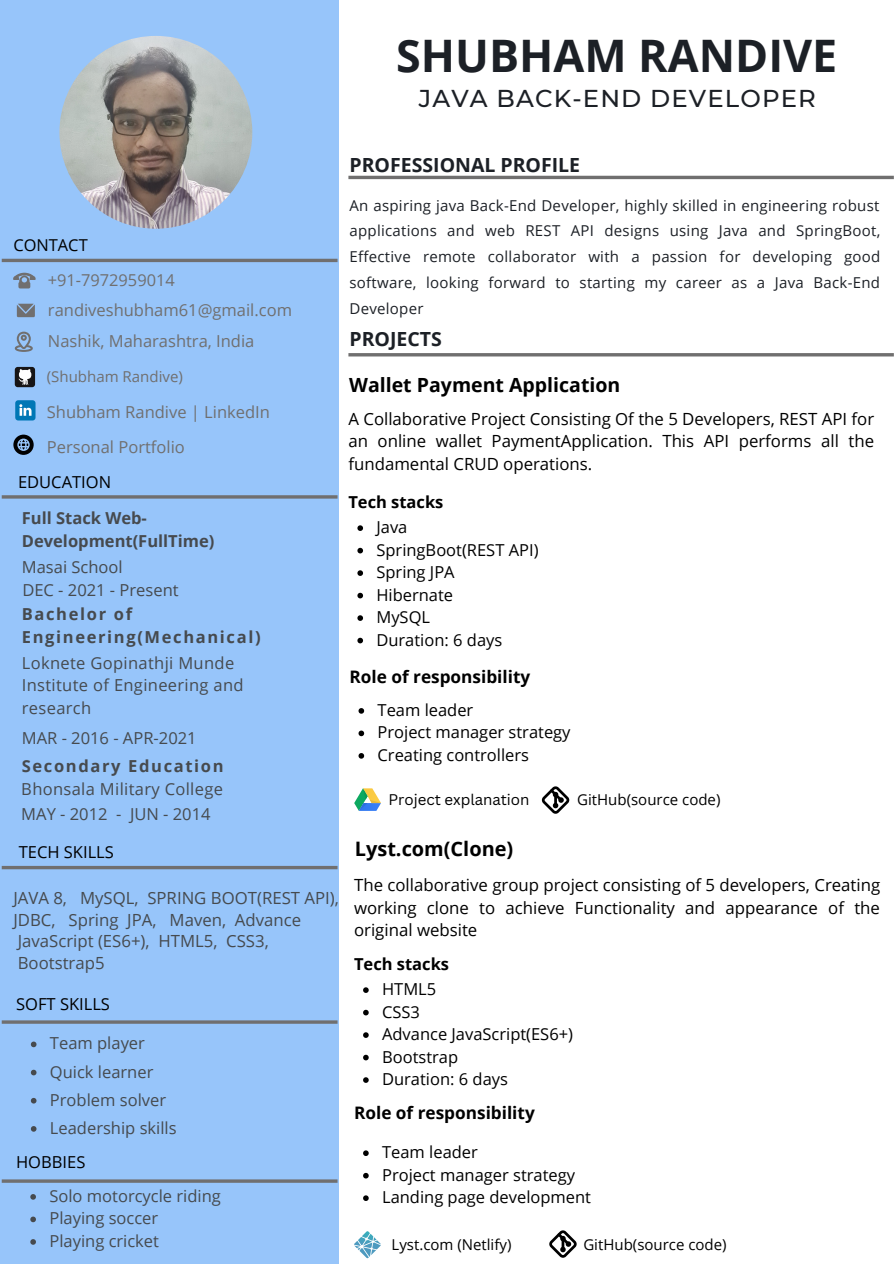
<style>
.page{position:relative;width:894px;height:1264px;background:#fff}
.page>*{position:absolute;margin:0;border:0;box-sizing:border-box;transform-origin:0 0}
.t1{font:700 44.85px "Open Sans";color:#1c2026}
.t2{font:500 24.3px "Montserrat";letter-spacing:.045em;color:#1c2026}
.t3{font:700 19.95px "Open Sans";color:#000}
.t4{font:700 19.5px "Open Sans";color:#1c2026}
.t5{font:700 19.5px "Open Sans";color:#000}
.t6{font:700 17.25px "Open Sans";color:#000}
.t7{font:16.8px/22.5px "Open Sans";color:#000;text-align:justify}
.t8{font:16.8px/21.8px "Open Sans";color:#464a4e}
.t9{font:16.5px/22.5px "Open Sans";color:#000}
.t10{font:16.5px/28.2px "Open Sans";color:#464a4e}
.t11{font:16.5px/22.5px "Open Sans";letter-spacing:.02em;color:#464a4e}
.t12{font:16.5px/35px "Open Sans";color:#706f6f}
.t13{font:700 16.5px/22.5px "Open Sans";letter-spacing:.1em;color:#464a4e}
.t14{font:700 16.5px/22.5px "Open Sans";color:#464a4e}
.t15{font:700 16.5px "Open Sans";color:#000}
.t16{font:16.35px "Open Sans";color:#706f6f}
.t17{font:16.35px "Open Sans";color:#000}
.t18{font:15px/26px "Open Sans";letter-spacing:.02em;color:#1c2026;text-align:justify}
.t19{font:15px "Open Sans";color:#000}
.t20{font:15px "Canva Sans";color:#000}
.t21{font:15px "Open Sans";color:#706f6f}
</style>
<div class="page">
<div style="left:1px;top:0;width:338px;height:1263px;background:#97c5fa"></div>
<hr style="left:348px;top:176px;width:545px;height:3px;background:#706f6f">
<hr style="left:348px;top:353px;width:545px;height:3px;background:#706f6f">
<svg style="left:2px;top:865px;width:335px;height:4px"></svg>
<hr style="left:2px;top:259px;width:335px;height:3px;background:#706f6f">
<hr style="left:2px;top:1179px;width:335px;height:3px;background:#706f6f">
<img style="left:59px;top:36px;width:193px;height:193px;border-radius:50%">
<svg style="left:17px;top:304px;width:18px;height:13px"></svg>
<svg style="left:13px;top:273px;width:23px;height:15px"></svg>
<svg style="left:15px;top:331px;width:18px;height:21px"></svg>
<svg style="left:15px;top:400px;width:21px;height:20px"></svg>
<svg style="left:15px;top:367px;width:20px;height:20px"></svg>
<svg style="left:13px;top:434px;width:21px;height:21px"></svg>
<hr style="left:2px;top:495px;width:335px;height:3px;background:#706f6f">
<hr style="left:2px;top:1020px;width:335px;height:3px;background:#706f6f">
<svg style="left:549px;top:1230px;width:27px;height:27px"></svg>
<svg style="left:354px;top:1231px;width:27px;height:27px"></svg>
<svg style="left:541px;top:786px;width:28px;height:27px"></svg>
<svg style="left:354px;top:788px;width:27px;height:23px"></svg>
<svg style="left:31px;top:1041px;width:5px;height:6px"></svg>
<svg style="left:31px;top:1069px;width:5px;height:6px"></svg>
<svg style="left:31px;top:1097px;width:5px;height:6px"></svg>
<svg style="left:31px;top:1126px;width:5px;height:5px"></svg>
<svg style="left:30px;top:1194px;width:6px;height:5px"></svg>
<svg style="left:30px;top:1216px;width:6px;height:6px"></svg>
<svg style="left:30px;top:1239px;width:6px;height:5px"></svg>
<svg style="left:363px;top:987px;width:5px;height:5px"></svg>
<svg style="left:363px;top:1009px;width:5px;height:6px"></svg>
<svg style="left:363px;top:1032px;width:5px;height:5px"></svg>
<svg style="left:363px;top:1054px;width:5px;height:6px"></svg>
<svg style="left:363px;top:1077px;width:5px;height:5px"></svg>
<svg style="left:363px;top:1150px;width:5px;height:5px"></svg>
<svg style="left:363px;top:1172px;width:5px;height:6px"></svg>
<svg style="left:363px;top:1195px;width:5px;height:5px"></svg>
<svg style="left:357px;top:525px;width:6px;height:6px"></svg>
<svg style="left:357px;top:548px;width:6px;height:5px"></svg>
<svg style="left:357px;top:570px;width:6px;height:6px"></svg>
<svg style="left:357px;top:593px;width:6px;height:5px"></svg>
<svg style="left:357px;top:615px;width:6px;height:6px"></svg>
<svg style="left:357px;top:637px;width:6px;height:6px"></svg>
<svg style="left:358px;top:708px;width:6px;height:5px"></svg>
<svg style="left:358px;top:730px;width:6px;height:6px"></svg>
<svg style="left:358px;top:753px;width:6px;height:5px"></svg>
<h1 class="t1" style="left:396px;top:24px;width:442px">SHUBHAM RANDIVE</h1>
<h2 class="t2" style="left:418px;top:84px;width:398px">JAVA BACK-END DEVELOPER</h2>
<p class="t17" style="left:13px;top:234px;width:76px">CONTACT</p>
<p class="t16" style="left:48px;top:269px;width:129px">+91-7972959014</p>
<p class="t12" style="left:48px;top:292px;width:245px">randiveshubham61@gmail.com</p>
<p class="t12" style="left:48px;top:323px;width:208px">Nashik, Maharashtra, India</p>
<p class="t21" style="left:47px;top:366px;width:137px">(Shubham Randive)</p>
<p class="t12" style="left:47px;top:393px;width:224px">Shubham Randive | LinkedIn<br>Personal Portfolio</p>
<p class="t9" style="left:18px;top:470px;width:95px">EDUCATION</p>
<p class="t14" style="left:22px;top:506px;width:194px">Full Stack Web-<br>Development(FullTime)</p>
<p class="t10" style="left:22px;top:554px;width:158px;line-height:23.7px">Masai School<br>DEC - 2021 - Present</p>
<p class="t13" style="left:22px;top:602px;width:240px">Bachelor of<br>Engineering(Mechanical)</p>
<p class="t11" style="left:22px;top:651px;width:223px">Loknete Gopinathji Munde<br>Institute of Engineering and research</p>
<p class="t10" style="left:22px;top:723px;width:176px">MAR - 2016 - APR-2021</p>
<p class="t13" style="left:22px;top:754px;width:203px">Secondary Education</p>
<p class="t11" style="left:21px;top:775px;width:203px;line-height:25.2px">Bhonsala Military College<br>MAY - 2012 - JUN - 2014</p>
<p class="t9" style="left:19px;top:840px;width:97px">TECH SKILLS</p>
<p class="t8" style="left:13px;top:886px;width:327px">JAVA 8, MySQL, SPRING BOOT(REST API),<br>JDBC, Spring JPA, Maven, Advance<br>JavaScript (ES6+), HTML5, CSS3,<br>Bootstrap5</p>
<p class="t9" style="left:16px;top:992px;width:95px">SOFT SKILLS</p>
<p class="t10" style="left:50px;top:1028px;width:128px">Team player<br>Quick learner<br>Problem solver<br>Leadership skills</p>
<p class="t9" style="left:16px;top:1150px;width:71px">HOBBIES</p>
<p class="t10" style="left:49px;top:1184px;width:173px;line-height:22.5px">Solo motorcycle riding<br>Playing soccer<br>Playing cricket</p>
<p class="t4" style="left:349px;top:151px;width:232px">PROFESSIONAL PROFILE</p>
<p class="t18" style="left:349px;top:192px;width:532px">An aspiring java Back-End Developer, highly skilled in engineering robust applications and web REST API designs using Java and SpringBoot, Effective remote collaborator with a passion for developing good software, looking forward to starting my career as a Java Back-End Developer</p>
<p class="t4" style="left:349px;top:325px;width:94px">PROJECTS</p>
<p class="t5" style="left:349px;top:371px;width:273px">Wallet Payment Application</p>
<p class="t7" style="left:348px;top:407px;width:527px">A Collaborative Project Consisting Of the 5 Developers, REST API for an online wallet PaymentApplication. This API performs all the fundamental CRUD operations.</p>
<p class="t15" style="left:348px;top:490px;width:96px">Tech stacks</p>
<p class="t9" style="left:376px;top:515px;width:163px">Java<br>SpringBoot(REST API)<br>Spring JPA<br>Hibernate<br>MySQL<br>Duration: 6 days</p>
<p class="t6" style="left:349px;top:665px;width:182px">Role of responsibility</p>
<p class="t9" style="left:377px;top:698px;width:194px">Team leader<br>Project manager strategy<br>Creating controllers</p>
<p class="t20" style="left:388px;top:789px;width:143px">Project explanation</p>
<p class="t19" style="left:577px;top:789px;width:145px">GitHub(source code)</p>
<p class="t3" style="left:355px;top:835px;width:160px">Lyst.com(Clone)</p>
<p class="t7" style="left:354px;top:873px;width:527px">The collaborative group project consisting of 5 developers, Creating working clone to achieve Functionality and appearance of the original website</p>
<p class="t15" style="left:354px;top:952px;width:96px">Tech stacks</p>
<p class="t9" style="left:382px;top:977px;width:192px">HTML5<br>CSS3<br>Advance JavaScript(ES6+)<br>Bootstrap<br>Duration: 6 days</p>
<p class="t6" style="left:354px;top:1100px;width:182px">Role of responsibility</p>
<p class="t9" style="left:382px;top:1140px;width:210px">Team leader<br>Project manager strategy<br>Landing page development</p>
<p class="t19" style="left:583px;top:1233px;width:145px">GitHub(source code)</p>
<p class="t19" style="left:391px;top:1234px;width:121px">Lyst.com (Netlify)</p>
</div>
